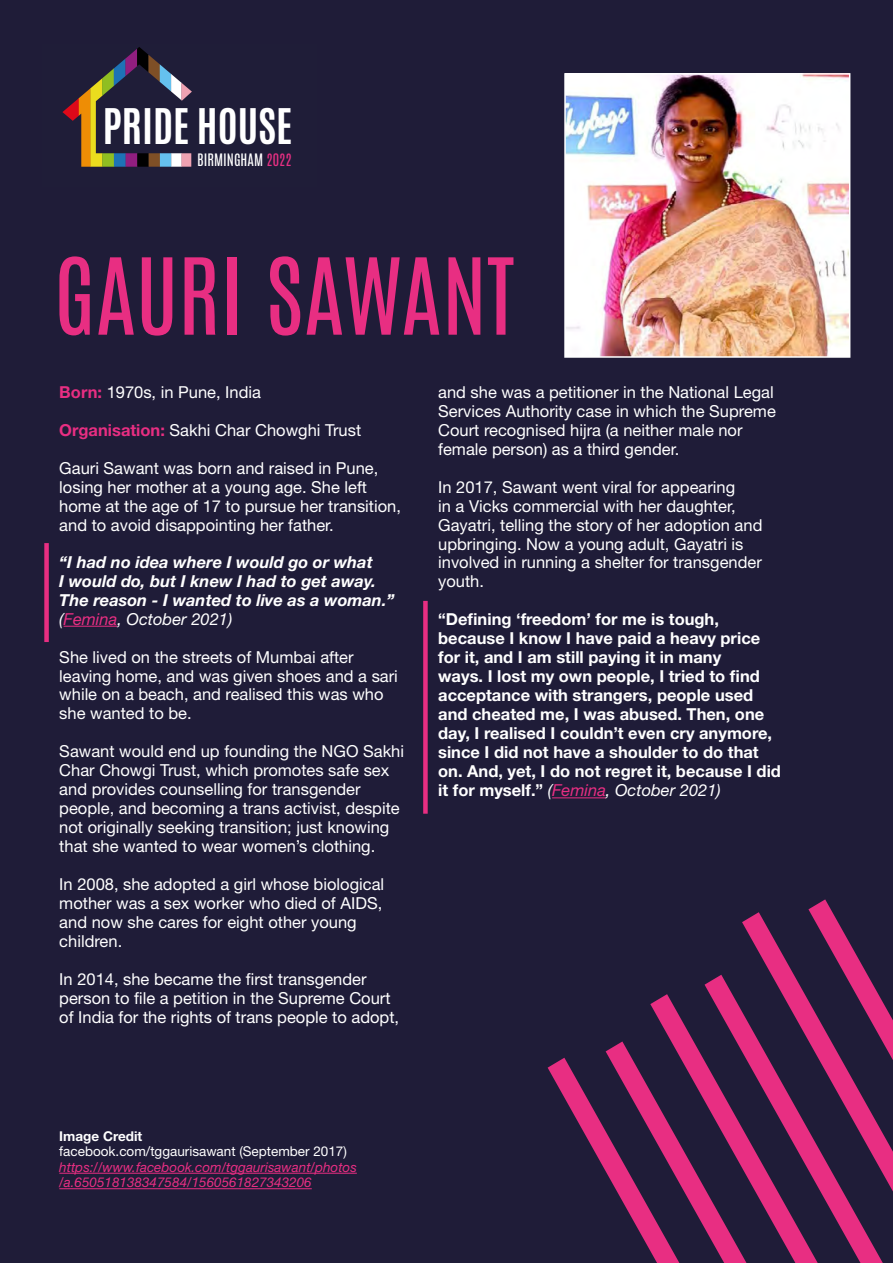
<style>
.page{position:relative;width:893px;height:1263px;background:#1f1c38}
.page>*{position:absolute;margin:0;border:0;box-sizing:border-box;transform-origin:0 0}
.t1{font:90px "Antonio";color:#e82e82}
.t2{font:700 40.95px "Antonio";color:#fff}
.t3{font:16.5px/18.9px "Helvetica Neue LT Std";color:#fff}
.t4{font:700 16.5px/18.9px "Helvetica Neue LT Std";color:#fff}
.t5{font:italic 700 16.5px/18.9px "Helvetica Neue LT Std";color:#fff}
.t6{font:14.4px "Antonio";color:#fff}
.t7{font:italic 13.5px/15.6px "Helvetica Neue LT Std";color:#e82e82}
.t8{font:13.5px "Helvetica Neue LT Std";color:#fff}
.t9{font:700 13.5px "Helvetica Neue LT Std";color:#fff}
.s1{color:#e72f83}
.s2{font-weight:700;color:#e82e82}
.s3{font-weight:400}
.s4{font-weight:400;color:#e82e82}
.s5{font-weight:400;font-style:italic}
.s6{font-weight:400;font-style:italic;color:#e82e82}
</style>
<div class="page">
<svg style="left:62px;top:47px;width:130px;height:120px"></svg>
<svg style="left:548px;top:899px;width:345px;height:364px"></svg>
<div style="left:44px;top:543px;width:5px;height:99px;background:#e82e82"></div>
<hr style="left:64px;top:626px;width:53px;height:1px;background:#e82e82">
<div style="left:423px;top:601px;width:5px;height:213px;background:#e82e82"></div>
<hr style="left:552px;top:797px;width:54px;height:1px;background:#e82e82">
<img style="left:567px;top:76px;width:280px;height:279px">
<div style="left:564px;top:73px;width:286px;height:285px;border:2px solid #fff"></div>
<hr style="left:59px;top:1173px;width:298px;height:1px;background:#e82e82">
<hr style="left:59px;top:1188px;width:253px;height:1px;background:#e82e82">
<h2 class="t2" style="left:103px;top:96px;width:191px">PRIDE HOUSE</h2>
<p class="t6" style="left:197px;top:149px;width:96px">BIRMINGHAM <span class="s1">2022</span></p>
<h1 class="t1" style="left:54px;top:230px;width:462px">GAURI SAWANT</h1>
<p class="t3" style="left:59px;top:382px;width:203px"><span class="s2">Born:</span> 1970s, in Pune, India</p>
<p class="t3" style="left:59px;top:420px;width:303px"><span class="s2">Organisation:</span> Sakhi Char Chowghi Trust</p>
<p class="t3" style="left:59px;top:458px;width:343px">Gauri Sawant was born and raised in Pune, losing her mother at a young age. She left home at the age of 17 to pursue her transition, and to avoid disappointing her father.</p>
<p class="t5" style="left:59px;top:552px;width:337px">“I had no idea where I would go or what<br>I would do, but I knew I had to get away.<br>The reason - I wanted to live as a woman.” <span class="s3">(</span><span class="s4">Femina</span><span class="s3">, October 2021)</span></p>
<p class="t3" style="left:59px;top:647px;width:340px">She lived on the streets of Mumbai after leaving home, and was given shoes and a sari while on a beach, and realised this was who she wanted to be.</p>
<p class="t3" style="left:59px;top:742px;width:346px">Sawant would end up founding the NGO Sakhi Char Chowgi Trust, which promotes safe sex and provides counselling for transgender people, and becoming a trans activist, despite not originally seeking transition; just knowing that she wanted to wear women’s clothing.</p>
<p class="t3" style="left:59px;top:875px;width:326px">In 2008, she adopted a girl whose biological mother was a sex worker who died of AIDS, and now she cares for eight other young children.</p>
<p class="t3" style="left:59px;top:969px;width:341px">In 2014, she became the first transgender person to file a petition in the Supreme Court of India for the rights of trans people to adopt,</p>
<p class="t3" style="left:438px;top:382px;width:339px">and she was a petitioner in the National Legal Services Authority case in which the Supreme Court recognised hijra (a neither male nor female person) as a third gender.</p>
<p class="t3" style="left:438px;top:477px;width:326px">In 2017, Sawant went viral for appearing<br>in a Vicks commercial with her daughter, Gayatri, telling the story of her adoption and upbringing. Now a young adult, Gayatri is involved in running a shelter for transgender youth.</p>
<p class="t4" style="left:438px;top:610px;width:344px">“Defining ‘freedom’ for me is tough, because I know I have paid a heavy price for it, and I am still paying it in many<br>ways. I lost my own people, I tried to find acceptance with strangers, people used and cheated me, I was abused. Then, one day, I realised I couldn’t even cry anymore, since I did not have a shoulder to do that on. And, yet, I do not regret it, because I did it for myself.” <span class="s5">(</span><span class="s6">Femina</span><span class="s5">, October 2021)</span></p>
<p class="t9" style="left:59px;top:1128px;width:84px">Image Credit</p>
<p class="t8" style="left:59px;top:1143px;width:289px">facebook.com/tggaurisawant (September 2017)</p>
<p class="t7" style="left:59px;top:1159px;width:299px">https://www.facebook.com/tggaurisawant/photos /a.650518138347584/1560561827343206</p>
</div>
